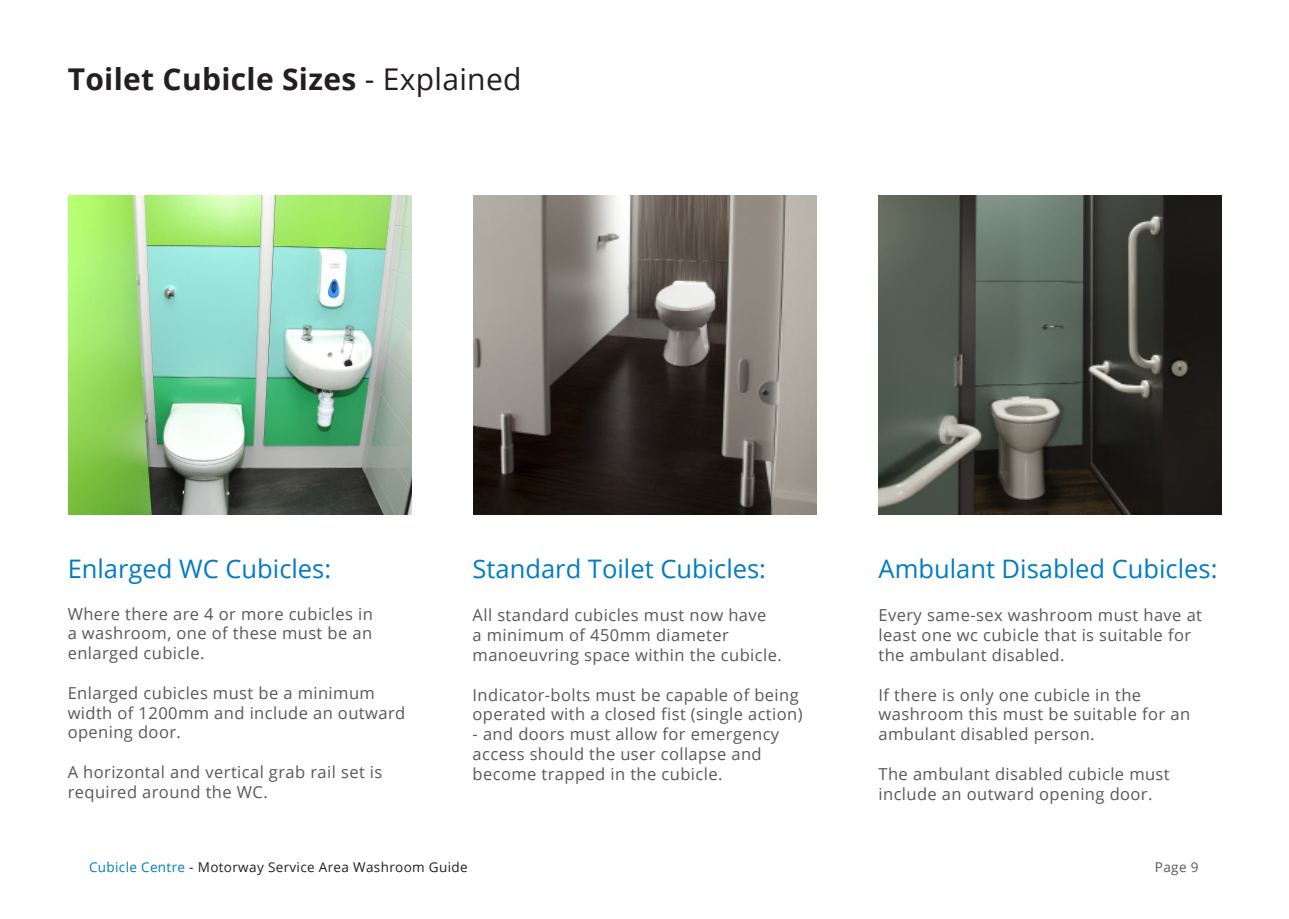
<style>
.page{position:relative;width:1289px;height:919px;background:#fff}
.page>*{position:absolute;margin:0;border:0;box-sizing:border-box;transform-origin:0 0}
.t1{font:700 30px "Open Sans";letter-spacing:.01em;color:#231f20}
.t2{font:25.5px "Open Sans";color:#007cc2}
.t3{font:16.5px/19.8px "Open Sans";letter-spacing:.025em;color:#57585a}
.t4{font:13.5px "Open Sans";letter-spacing:.025em;color:#231f20}
.t5{font:13.5px "Open Sans";color:#57585a}
.s1{font-weight:400}
.s2{color:#007cc2}
</style>
<div class="page">
<img style="left:68px;top:195px;width:343px;height:319px">
<img style="left:473px;top:195px;width:343px;height:319px">
<img style="left:878px;top:195px;width:343px;height:319px">
<p class="t1" style="left:68px;top:58px;width:455px">Toilet Cubicle Sizes <span class="s1">- Explained</span></p>
<p class="t2" style="left:68px;top:551px;width:265px">Enlarged WC Cubicles:</p>
<p class="t3" style="left:68px;top:603px;width:307px;text-align:justify">Where there are 4 or more cubicles in a washroom, one of these must be an enlarged cubicle.</p>
<p class="t3" style="left:68px;top:682px;width:339px">Enlarged cubicles must be a minimum width of 1200mm and include an outward opening door.</p>
<p class="t3" style="left:68px;top:761px;width:316px">A horizontal and vertical grab rail set is required around the WC.</p>
<p class="t2" style="left:472px;top:551px;width:295px">Standard Toilet Cubicles:</p>
<p class="t3" style="left:472px;top:605px;width:311px">All standard cubicles must now have<br>a minimum of 450mm diameter manoeuvring space within the cubicle.</p>
<p class="t3" style="left:472px;top:684px;width:331px">Indicator-bolts must be capable of being operated with a closed fist (single action)</p>
<p class="t3" style="left:472px;top:723px;width:308px">- and doors must allow for emergency access should the user collapse and become trapped in the cubicle.</p>
<p class="t4" style="left:89px;top:858px;width:380px"><span class="s2">Cubicle Centre</span> - Motorway Service Area Washroom Guide</p>
<p class="t2" style="left:878px;top:551px;width:340px">Ambulant Disabled Cubicles:</p>
<p class="t3" style="left:878px;top:605px;width:325px">Every same-sex washroom must have at least one wc cubicle that is suitable for the ambulant disabled.</p>
<p class="t3" style="left:878px;top:684px;width:313px">If there is only one cubicle in the washroom this must be suitable for an ambulant disabled person.</p>
<p class="t3" style="left:878px;top:763px;width:293px">The ambulant disabled cubicle must include an outward opening door.</p>
<p class="t5" style="left:1154px;top:858px;width:45px">Page 9</p>
</div>
